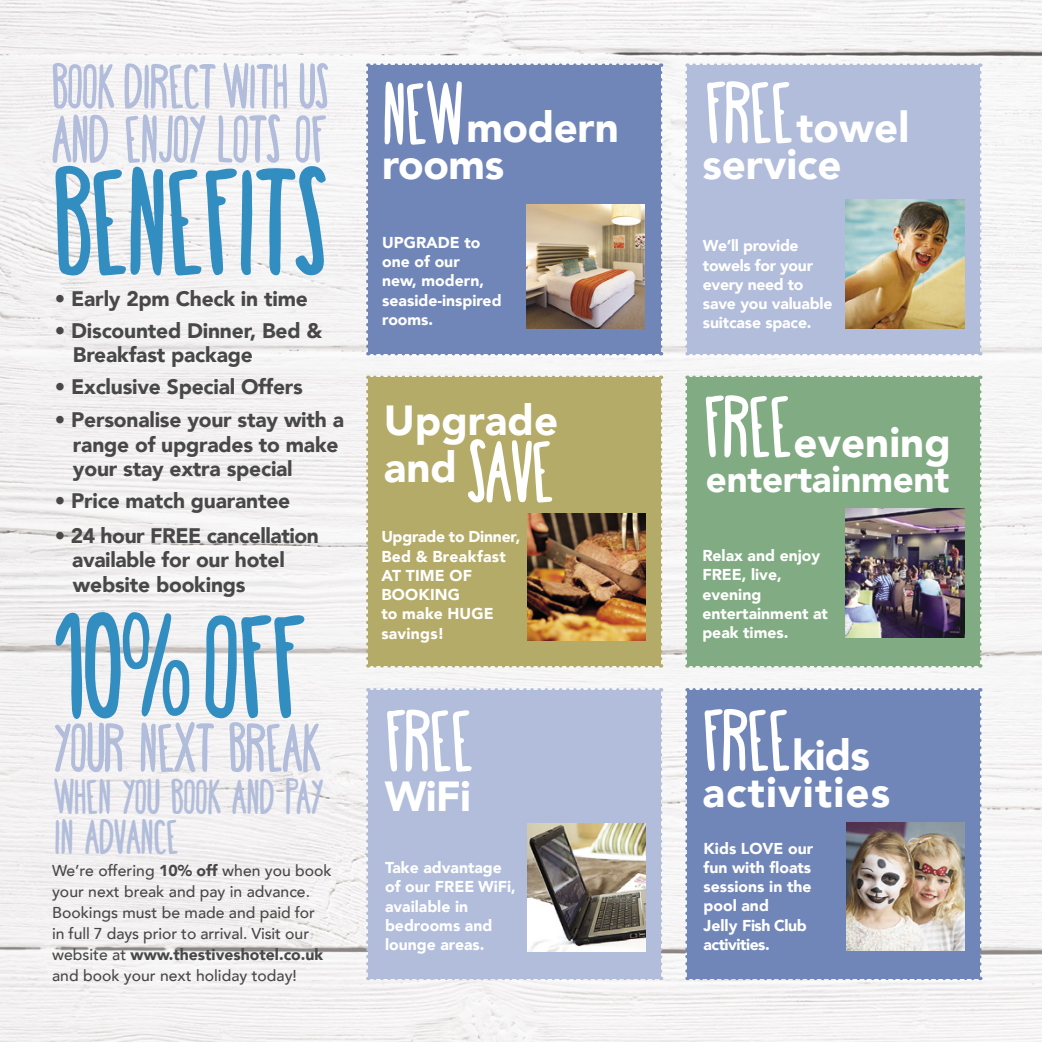
<style>
.page{position:relative;width:1042px;height:1042px;background:#fff}
.page>*{position:absolute;margin:0;border:0;box-sizing:border-box;transform-origin:0 0}
.t1{font:condensed 144.9px "Happy Fox";color:#328dc1}
.t2{font:condensed 140px "Happy Fox";color:#328dc1}
.t3{font:condensed 84px "Happy Fox";color:#fff}
.t4{font:condensed 65.8px "Happy Fox";color:#b1bdda}
.t5{font:condensed 64.4px "Happy Fox";color:#b1bdda}
.t6{font:condensed 60.38px "Happy Fox";color:#b1bdda}
.t7{font:condensed 46.73px/40.2px "Happy Fox";letter-spacing:.01em;color:#b1bdda}
.t8{font:900 42px/36.8px "Avenir";color:#fff}
.t9{font:900 42px/36.8px "Avenir";letter-spacing:.03em;color:#fff}
.t10{font:900 36.75px "Avenir";letter-spacing:-.01em;color:#fff}
.t11{font:900 21px/24.5px "Avenir";letter-spacing:-.01em;color:#484848}
.t12{font:900 15.75px/19.2px "Avenir";color:#fff}
.t13{font:500 15.75px/21px "Avenir";color:#484848}
.t14{font:900 15.75px/19.2px "Avenir";letter-spacing:-.02em;color:#fff}
.s1{font-weight:900}
</style>
<div class="page">
<img style="left:0;top:0;width:1042px;height:1042px">
<div style="left:366px;top:63px;width:296px;height:292px;background:#7186b8"></div>
<div style="left:685px;top:63px;width:296px;height:292px;background:#b1bdda"></div>
<div style="left:366px;top:375px;width:296px;height:292px;background:#b5ab68"></div>
<div style="left:366px;top:688px;width:296px;height:292px;background:#b1bdda"></div>
<img style="left:528px;top:513px;width:118px;height:128px">
<img style="left:527px;top:205px;width:117px;height:123px">
<img style="left:528px;top:824px;width:118px;height:128px">
<img style="left:845px;top:200px;width:119px;height:129px">
<svg style="left:123px;top:612px;width:66px;height:104px"></svg>
<div style="left:685px;top:375px;width:296px;height:292px;background:#81ac83"></div>
<img style="left:845px;top:509px;width:119px;height:129px">
<div style="left:685px;top:688px;width:296px;height:292px;background:#7186b8"></div>
<img style="left:846px;top:822px;width:118px;height:128px">
<h3 class="t6" style="left:52px;top:50px;width:278px">BOOK DIRECT WITH US</h3>
<h3 class="t5" style="left:52px;top:100px;width:276px">AND ENJOY LOTS OF</h3>
<h1 class="t1" style="left:55px;top:134px;width:274px">BENEFITS</h1>
<h3 class="t11" style="left:55px;top:286px;width:254px">• Early 2pm Check in time</h3>
<h3 class="t11" style="left:73px;top:318px;width:251px;text-indent:-18px">• Discounted Dinner, Bed &amp;<br>Breakfast package</h3>
<h3 class="t11" style="left:55px;top:374px;width:249px">• Exclusive Special Offers</h3>
<h3 class="t11" style="left:73px;top:407px;width:273px;text-indent:-18px">• Personalise your stay with a range of upgrades to make your stay extra special</h3>
<h3 class="t11" style="left:55px;top:488px;width:237px">• Price match guarantee</h3>
<h3 class="t11" style="left:72px;top:523px;width:248px;text-indent:-17px">• 24 hour FREE cancellation available for our hotel website bookings</h3>
<h2 class="t2" style="left:54px;top:582px;width:253px">10 OFF</h2>
<h3 class="t4" style="left:54px;top:707px;width:267px">YOUR NEXT BREAK</h3>
<h3 class="t7" style="left:54px;top:774px;width:270px">WHEN YOU BOOK AND PAY<br>IN ADVANCE</h3>
<p class="t13" style="left:52px;top:859px;width:281px">We’re offering <span class="s1">10% off</span> when you book your next break and pay in advance.<br>Bookings must be made and paid for<br>in full 7 days prior to arrival. Visit our website at <span class="s1">www.thestiveshotel.co.uk </span>and book your next holiday today!</p>
<h3 class="t3" style="left:383px;top:63px;width:80px">NEW</h3>
<h3 class="t8" style="left:382px;top:108px;width:238px;text-indent:84px">modern rooms</h3>
<p class="t12" style="left:382px;top:232px;width:121px">UPGRADE to one of our<br>new, modern, seaside-inspired rooms.</p>
<h3 class="t8" style="left:384px;top:395px;width:176px;line-height:47.2px">Upgrade and</h3>
<h3 class="t3" style="left:468px;top:420px;width:87px">SAVE</h3>
<p class="t12" style="left:381px;top:527px;width:141px">Upgrade to Dinner,<br>Bed &amp; Breakfast<br>AT TIME OF<br>BOOKING<br>to make HUGE savings!</p>
<h3 class="t3" style="left:386px;top:689px;width:89px">FREE</h3>
<h3 class="t8" style="left:385px;top:777px;width:88px">WiFi</h3>
<p class="t12" style="left:385px;top:857px;width:132px">Take advantage of our FREE WiFi, available in bedrooms and lounge areas.</p>
<h3 class="t3" style="left:706px;top:61px;width:89px">FREE</h3>
<h3 class="t8" style="left:702px;top:108px;width:208px;text-indent:94px">towel service</h3>
<p class="t14" style="left:703px;top:236px;width:131px">We’ll provide towels for your every need to save you valuable suitcase space.</p>
<h3 class="t3" style="left:705px;top:375px;width:89px">FREE</h3>
<h3 class="t8" style="left:793px;top:422px;width:159px">evening</h3>
<h3 class="t10" style="left:706px;top:447px;width:245px">entertainment</h3>
<p class="t12" style="left:702px;top:545px;width:127px">Relax and enjoy<br>FREE, live, evening entertainment at peak times.</p>
<h3 class="t3" style="left:703px;top:689px;width:89px">FREE</h3>
<h3 class="t9" style="left:702px;top:736px;width:189px;text-indent:90px">kids activities</h3>
<p class="t12" style="left:703px;top:838px;width:111px">Kids LOVE our fun with floats sessions in the pool and<br>Jelly Fish Club activities.</p>
</div>
